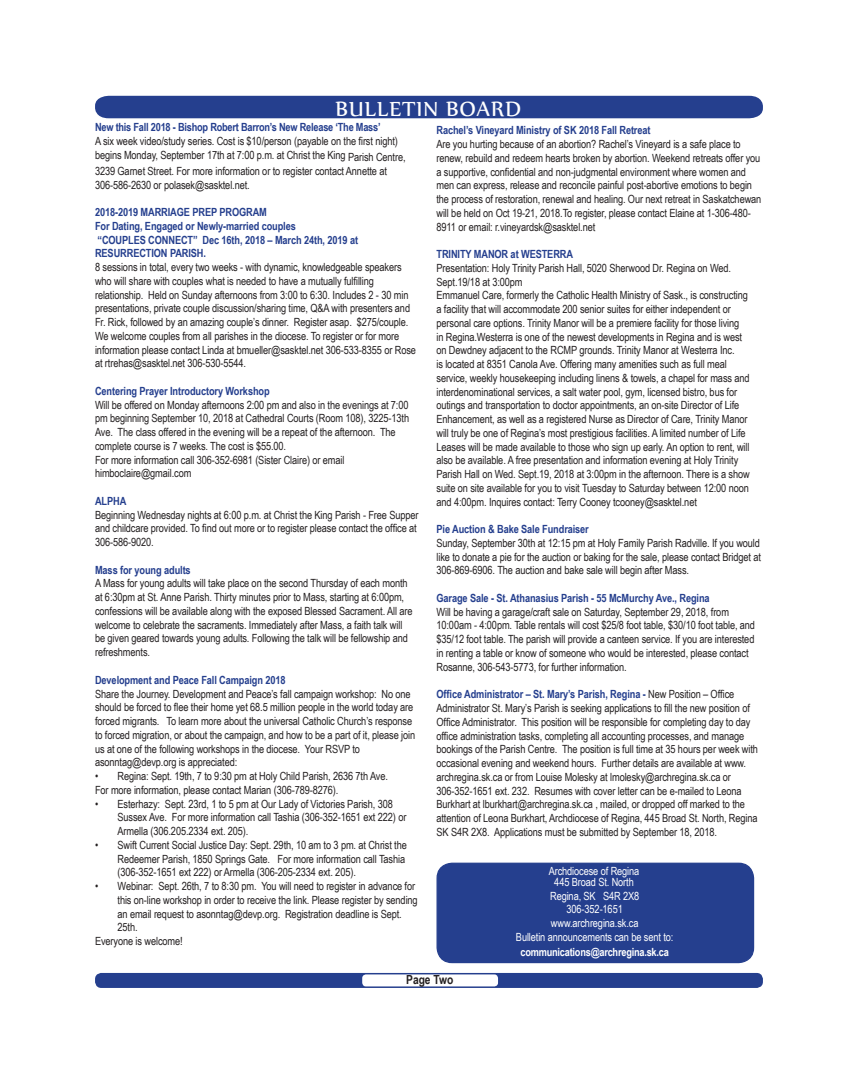
<style>
.page{position:relative;width:858px;height:1083px;background:#fff}
.page>*{position:absolute;margin:0;border:0;box-sizing:border-box;transform-origin:0 0}
.t1{font:25px "Nyala";letter-spacing:.04em;color:#fff}
.t2{font:700 12.5px "Arial Narrow";color:#231f20}
.t3{font:11.25px/13.8px "Arial Narrow";letter-spacing:-.01em;color:#231f20}
.t4{font:700 11.25px/13.8px "Arial Narrow";letter-spacing:-.01em;color:#253f8e}
.t5{font:11.25px "Arial Narrow";letter-spacing:-.01em;color:#fff}
.t6{font:700 11.25px "Arial Narrow";letter-spacing:-.02em;color:#fff}
.s1{font-weight:700;color:#253f8e}
</style>
<div class="page">
<div style="left:95px;top:972px;width:667px;height:16px;background:#253f8e;border-radius:6px"></div>
<div style="left:362px;top:974px;width:136px;height:12px;background:#fff;border-radius:4px"></div>
<div style="left:95px;top:96px;width:667px;height:22px;background:#253f8e"></div>
<div style="left:437px;top:863px;width:316px;height:99px;background:#253f8e;border-radius:15px"></div>
<div style="left:436px;top:862px;width:318px;height:101px;border:1px solid #253f8e;border-radius:15px"></div>
<p class="t1" style="left:335px;top:93px;width:187px">BULLETIN BOARD</p>
<p class="t4" style="left:95px;top:120px;width:287px">New this Fall 2018 - Bishop Robert Barron’s New Release ‘The Mass’</p>
<p class="t3" style="left:95px;top:133px;width:312px">A six week video/study series. Cost is $10/person (payable on the first night) begins Monday, September 17th at 7:00 p.m. at Christ the King Parish Centre,</p>
<p class="t3" style="left:95px;top:163px;width:293px">3239 Garnet Street. For more information or to register contact Annette at</p>
<p class="t3" style="left:95px;top:177px;width:156px">306-586-2630 or polasek@sasktel.net.</p>
<p class="t4" style="left:95px;top:205px;width:173px">2018-2019 MARRIAGE PREP PROGRAM</p>
<p class="t4" style="left:95px;top:218px;width:202px">For Dating, Engaged or Newly-married couples</p>
<p class="t4" style="left:95px;top:232px;width:264px">“COUPLES CONNECT” Dec 16th, 2018 – March 24th, 2019 at<br>RESURRECTION PARISH.</p>
<p class="t3" style="left:95px;top:260px;width:322px">8 sessions in total, every two weeks - with dynamic, knowledgeable speakers who will share with couples what is needed to have a mutually fulfilling relationship. Held on Sunday afternoons from 3:00 to 6:30. Includes 2 - 30 min presentations, private couple discussion/sharing time, Q&amp;A with presenters and Fr. Rick, followed by an amazing couple’s dinner. Register asap. $275/couple.<br>We welcome couples from all parishes in the diocese. To register or for more information please contact Linda at bmueller@sasktel.net 306-533-8355 or Rose at rtrehas@sasktel.net 306-530-5544.</p>
<p class="t4" style="left:95px;top:383px;width:176px">Centering Prayer Introductory Workshop</p>
<p class="t3" style="left:95px;top:397px;width:315px">Will be offered on Monday afternoons 2:00 pm and also in the evenings at 7:00 pm beginning September 10, 2018 at Cathedral Courts (Room 108), 3225-13th Ave. The class offered in the evening will be a repeat of the afternoon. The complete course is 7 weeks. The cost is $55.00.</p>
<p class="t3" style="left:95px;top:452px;width:251px">For more information call 306-352-6981 (Sister Claire) or email</p>
<p class="t3" style="left:95px;top:466px;width:98px">himboclaire@gmail.com</p>
<p class="t4" style="left:95px;top:493px;width:33px">ALPHA</p>
<p class="t3" style="left:95px;top:507px;width:325px">Beginning Wednesday nights at 6:00 p.m. at Christ the King Parish - Free Supper and childcare provided. To find out more or to register please contact the office at<br>306-586-9020.</p>
<p class="t4" style="left:95px;top:562px;width:97px">Mass for young adults</p>
<p class="t3" style="left:95px;top:576px;width:319px">A Mass for young adults will take place on the second Thursday of each month at 6:30pm at St. Anne Parish. Thirty minutes prior to Mass, starting at 6:00pm, confessions will be available along with the exposed Blessed Sacrament. All are welcome to celebrate the sacraments. Immediately after Mass, a faith talk will be given geared towards young adults. Following the talk will be fellowship and refreshments.</p>
<p class="t4" style="left:95px;top:672px;width:192px">Development and Peace Fall Campaign 2018</p>
<p class="t3" style="left:95px;top:686px;width:322px">Share the Journey. Development and Peace’s fall campaign workshop: No one should be forced to flee their home yet 68.5 million people in the world today are forced migrants. To learn more about the universal Catholic Church’s response to forced migration, or about the campaign, and how to be a part of it, please join us at one of the following workshops in the diocese. Your RSVP to</p>
<p class="t3" style="left:95px;top:755px;width:144px">asonntag@devp.org is appreciated:</p>
<p class="t3" style="left:95px;top:768px;width:294px">• Regina: Sept. 19th, 7 to 9:30 pm at Holy Child Parish, 2636 7th Ave.</p>
<p class="t3" style="left:95px;top:782px;width:245px">For more information, please contact Marian (306-789-8276).</p>
<p class="t3" style="left:118px;top:796px;width:290px;text-indent:-22px">• Esterhazy: Sept. 23rd, 1 to 5 pm at Our Lady of Victories Parish, 308<br>Sussex Ave. For more information call Tashia (306-352-1651 ext 222) or<br>Armella (306.205.2334 ext. 205).</p>
<p class="t3" style="left:118px;top:837px;width:291px;text-indent:-22px">• Swift Current Social Justice Day: Sept. 29th, 10 am to 3 pm. at Christ the<br>Redeemer Parish, 1850 Springs Gate. For more information call Tashia (306-352-1651 ext 222) or Armella (306-205-2334 ext. 205).</p>
<p class="t3" style="left:118px;top:878px;width:302px;text-indent:-22px">• Webinar: Sept. 26th, 7 to 8:30 pm. You will need to register in advance for this on-line workshop in order to receive the link. Please register by sending an email request to asonntag@devp.org. Registration deadline is Sept.<br>25th.</p>
<p class="t3" style="left:95px;top:933px;width:89px">Everyone is welcome!</p>
<p class="t4" style="left:436px;top:123px;width:215px">Rachel’s Vineyard Ministry of SK 2018 Fall Retreat</p>
<p class="t3" style="left:436px;top:137px;width:326px">Are you hurting because of an abortion? Rachel’s Vineyard is a safe place to renew, rebuild and redeem hearts broken by abortion. Weekend retreats offer you a supportive, confidential and non-judgmental environment where women and men can express, release and reconcile painful post-abortive emotions to begin the process of restoration, renewal and healing. Our next retreat in Saskatchewan will be held on Oct 19-21, 2018.To register, please contact Elaine at 1-306-480- 8911 or email: r.vineyardsk@sasktel.net</p>
<p class="t4" style="left:436px;top:247px;width:138px">TRINITY MANOR at WESTERRA</p>
<p class="t3" style="left:436px;top:260px;width:296px">Presentation: Holy Trinity Parish Hall, 5020 Sherwood Dr. Regina on Wed.<br>Sept.19/18 at 3:00pm</p>
<p class="t3" style="left:436px;top:288px;width:315px">Emmanuel Care, formerly the Catholic Health Ministry of Sask., is constructing a facility that will accommodate 200 senior suites for either independent or personal care options. Trinity Manor will be a premiere facility for those living<br>in Regina.Westerra is one of the newest developments in Regina and is west on Dewdney adjacent to the RCMP grounds. Trinity Manor at Westerra Inc.<br>is located at 8351 Canola Ave. Offering many amenities such as full meal service, weekly housekeeping including linens &amp; towels, a chapel for mass and interdenominational services, a salt water pool, gym, licensed bistro, bus for outings and transportation to doctor appointments, an on-site Director of Life Enhancement, as well as a registered Nurse as Director of Care, Trinity Manor will truly be one of Regina’s most prestigious facilities. A limited number of Life Leases will be made available to those who sign up early. An option to rent, will also be available. A free presentation and information evening at Holy Trinity Parish Hall on Wed. Sept.19, 2018 at 3:00pm in the afternoon. There is a show suite on site available for you to visit Tuesday to Saturday between 12:00 noon and 4:00pm. Inquires contact: Terry Cooney tcooney@sasktel.net</p>
<p class="t4" style="left:436px;top:522px;width:154px">Pie Auction &amp; Bake Sale Fundraiser</p>
<p class="t3" style="left:436px;top:535px;width:326px;text-align:justify">Sunday, September 30th at 12:15 pm at Holy Family Parish Radville. If you would like to donate a pie for the auction or baking for the sale, please contact Bridget at 306-869-6906. The auction and bake sale will begin after Mass.</p>
<p class="t4" style="left:436px;top:590px;width:275px">Garage Sale - St. Athanasius Parish - 55 McMurchy Ave., Regina</p>
<p class="t3" style="left:436px;top:604px;width:320px">Will be having a garage/craft sale on Saturday, September 29, 2018, from 10:00am - 4:00pm. Table rentals will cost $25/8 foot table, $30/10 foot table, and $35/12 foot table. The parish will provide a canteen service. If you are interested in renting a table or know of someone who would be interested, please contact Rosanne, 306-543-5773, for further information.</p>
<p class="t3" style="left:436px;top:687px;width:323px"><span class="s1">Office Administrator – St. Mary’s Parish, Regina -</span> New Position – Office Administrator St. Mary’s Parish is seeking applications to fill the new position of Office Administrator. This position will be responsible for completing day to day office administration tasks, completing all accounting processes, and manage bookings of the Parish Centre. The position is full time at 35 hours per week with occasional evening and weekend hours. Further details are available at www. archregina.sk.ca or from Louise Molesky at lmolesky@archregina.sk.ca or</p>
<p class="t3" style="left:436px;top:783px;width:322px">306-352-1651 ext. 232. Resumes with cover letter can be e-mailed to Leona Burkhart at lburkhart@archregina.sk.ca , mailed, or dropped off marked to the attention of Leona Burkhart, Archdiocese of Regina, 445 Broad St. North, Regina SK S4R 2X8. Applications must be submitted by September 18, 2018.</p>
<p class="t5" style="left:548px;top:862px;width:92px">Archdiocese of Regina</p>
<p class="t5" style="left:554px;top:873px;width:81px">445 Broad St. North</p>
<p class="t5" style="left:550px;top:887px;width:91px">Regina, SK S4R 2X8</p>
<p class="t5" style="left:566px;top:901px;width:58px">306-352-1651</p>
<p class="t5" style="left:551px;top:914px;width:89px">www.archregina.sk.ca</p>
<p class="t5" style="left:516px;top:928px;width:159px">Bulletin announcements can be sent to:</p>
<p class="t6" style="left:520px;top:943px;width:150px">communications@archregina.sk.ca</p>
<p class="t2" style="left:406px;top:969px;width:49px">Page Two</p>
</div>
